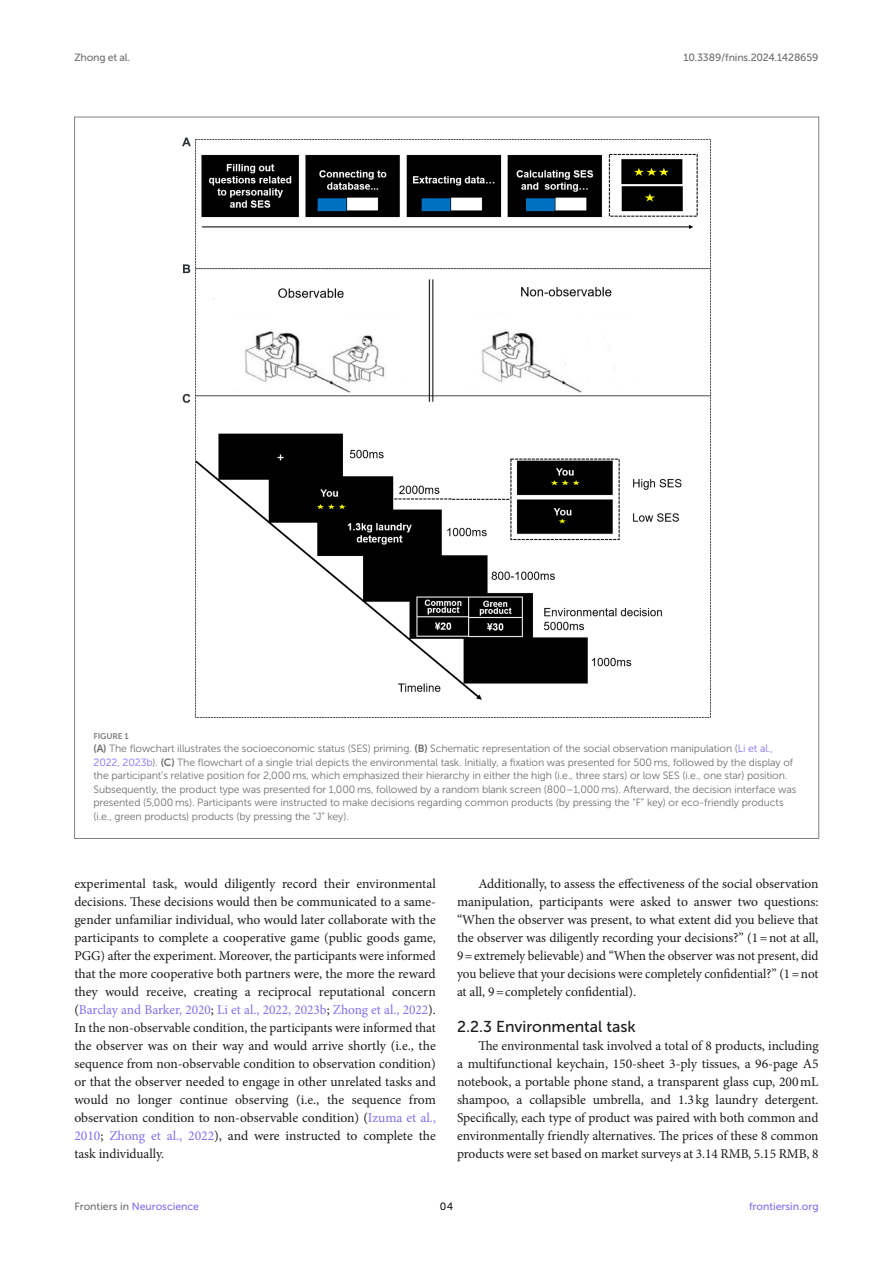
<style>
.page{position:relative;width:893px;height:1263px;background:#fff}
.page>*{position:absolute;margin:0;border:0;box-sizing:border-box;transform-origin:0 0}
.HEAD_3{font:15.75px "Museo Sans 500";color:#1b1c1b}
.TEXT_FLUSH{font:13.5px/18px "Minion Pro";letter-spacing:-.005em;color:#1b1c1b;text-align:justify}
.TEXT{font:13.5px/18px "Minion Pro";letter-spacing:-.005em;color:#1b1c1b;text-align:justify}
.FIG_LEG{font:10.5px/13.5px "Museo Sans 300";letter-spacing:-.01em;color:#706f70}
.t1{font:10.5px "Museo Sans 500";color:#856df0}
.t2{font:10.5px "Museo Sans 500";letter-spacing:-.015em;color:#706f70}
.t3{font:10.5px "Museo Sans 500";color:#1b1c1b}
.FIG_HD{font:8.25px "Museo Sans 700";letter-spacing:-.01em;color:#7e7f7f}
.s1{font-family:"Museo Sans 700"}
.s2{color:#856df0}
.s3{color:#706f70}
</style>
<div class="page">
<img style="left:182px;top:137px;width:529px;height:581px">
<p class="t2" style="left:74px;top:51px;width:57px">Zhong et al.</p>
<p class="t2" style="left:683px;top:51px;width:137px">10.3389/fnins.2024.1428659</p>
<p class="FIG_HD" style="left:94px;top:731px;width:37px">FIGURE 1</p>
<p class="FIG_LEG" style="left:94px;top:742px;width:705px"><span class="s1">(A)</span> The flowchart illustrates the socioeconomic status (SES) priming. <span class="s1">(B)</span> Schematic representation of the social observation manipulation (<span class="s2">Li et al., 2022, 2023b</span>). <span class="s1">(C)</span> The flowchart of a single trial depicts the environmental task. Initially, a fixation was presented for 500 ms, followed by the display of the participant’s relative position for 2,000 ms, which emphasized their hierarchy in either the high (i.e., three stars) or low SES (i.e., one star) position.<br>Subsequently, the product type was presented for 1,000 ms, followed by a random blank screen (800–1,000 ms). Afterward, the decision interface was presented (5,000 ms). Participants were instructed to make decisions regarding common products (by pressing the “F” key) or eco-friendly products (i.e., green products) products (by pressing the “J” key).</p>
<p class="TEXT_FLUSH" style="left:74px;top:875px;width:363px">experimental task, would diligently record their environmental decisions. These decisions would then be communicated to a same&shy;gender unfamiliar individual, who would later collaborate with the participants to complete a cooperative game (public goods game, PGG) after the experiment. Moreover, the participants were informed that the more cooperative both partners were, the more the reward they would receive, creating a reciprocal reputational concern (<span class="s2">Barclay and Barker, 2020</span>; <span class="s2">Li et al., 2022, 2023b</span>; <span class="s2">Zhong et al., 2022</span>).<br>In the non-observable condition, the participants were informed that the observer was on their way and would arrive shortly (i.e., the sequence from non-observable condition to observation condition) or that the observer needed to engage in other unrelated tasks and would no longer continue observing (i.e., the sequence from observation condition to non-observable condition) (<span class="s2">Izuma et al., 2010</span>; <span class="s2">Zhong et al., 2022</span>), and were instructed to complete the task individually.</p>
<p class="TEXT" style="left:457px;top:875px;width:363px;text-indent:21px">Additionally, to assess the effectiveness of the social observation manipulation, participants were asked to answer two questions: “When the observer was present, to what extent did you believe that the observer was diligently recording your decisions?” (1=not at all, 9=extremely believable) and “When the observer was not present, did you believe that your decisions were completely confidential?” (1=not at all, 9=completely confidential).</p>
<p class="HEAD_3" style="left:457px;top:1018px;width:180px">2.2.3 Environmental task</p>
<p class="TEXT_FLUSH" style="left:457px;top:1037px;width:363px;text-indent:21px">The environmental task involved a total of 8 products, including a multifunctional keychain, 150-sheet 3-ply tissues, a 96-page A5 notebook, a portable phone stand, a transparent glass cup, 200mL shampoo, a collapsible umbrella, and 1.3kg laundry detergent.<br>Specifically, each type of product was paired with both common and environmentally friendly alternatives. The prices of these 8 common products were set based on market surveys at 3.14 RMB, 5.15 RMB, 8</p>
<p class="t1" style="left:74px;top:1200px;width:126px"><span class="s3">Frontiers in</span> Neuroscience</p>
<p class="t3" style="left:440px;top:1200px;width:15px">04</p>
<p class="t1" style="left:749px;top:1200px;width:71px">frontiersin.org</p>
</div>
